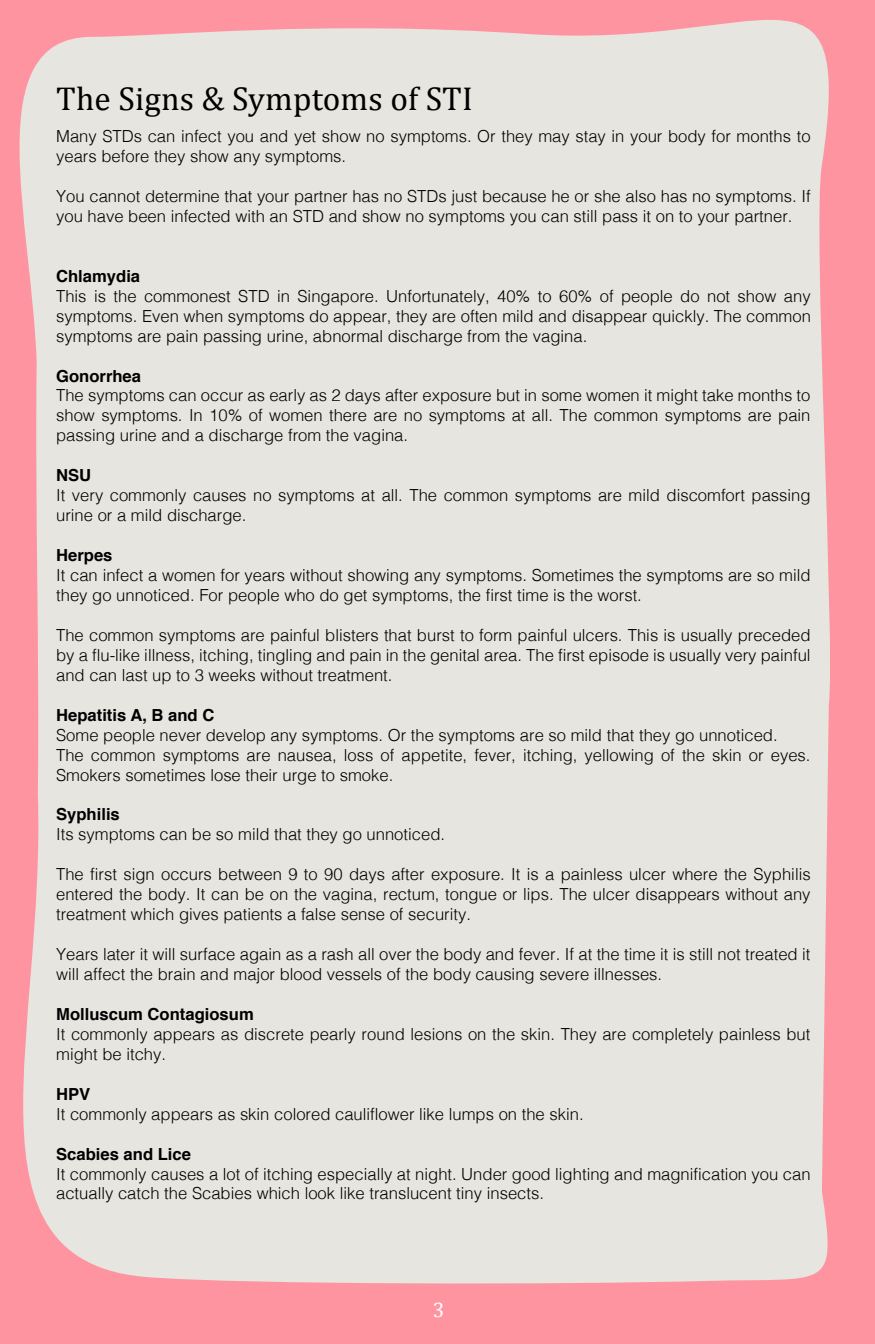
<style>
.page{position:relative;width:875px;height:1344px;background:#ff94a1}
.page>*{position:absolute;margin:0;border:0;box-sizing:border-box;transform-origin:0 0}
.t1{font:33.25px "Cambria";letter-spacing:.005em;color:#000}
.t2{font:21px "Cambria";color:#fff}
.t3{font:300 16.62px/19.9px "Helvetica";color:#000}
.t4{font:700 16.62px "Helvetica";color:#000}
</style>
<div class="page">
<div style="left:19px;top:20px;width:811px;height:1264px;background:#e6e5df"></div>
<h1 class="t1" style="left:56px;top:79px;width:418px">The Signs &amp; Symptoms of STI</h1>
<p class="t3" style="left:56px;top:125px;width:756px">Many STDs can infect you and yet show no symptoms. Or they may stay in your body for months to years before they show any symptoms.</p>
<p class="t3" style="left:56px;top:185px;width:756px">You cannot determine that your partner has no STDs just because he or she also has no symptoms. If you have been infected with an STD and show no symptoms you can still pass it on to your partner.</p>
<p class="t4" style="left:56px;top:263px;width:86px">Chlamydia</p>
<p class="t3" style="left:56px;top:285px;width:756px;text-align:justify">This is the commonest STD in Singapore. Unfortunately, 40% to 60% of people do not show any symptoms. Even when symptoms do appear, they are often mild and disappear quickly. The common symptoms are pain passing urine, abnormal discharge from the vagina.</p>
<p class="t4" style="left:56px;top:362px;width:86px">Gonorrhea</p>
<p class="t3" style="left:56px;top:384px;width:756px;text-align:justify">The symptoms can occur as early as 2 days after exposure but in some women it might take months to show symptoms. In 10% of women there are no symptoms at all. The common symptoms are pain passing urine and a discharge from the vagina.</p>
<p class="t4" style="left:56px;top:462px;width:37px">NSU</p>
<p class="t3" style="left:56px;top:484px;width:756px">It very commonly causes no symptoms at all. The common symptoms are mild discomfort passing urine or a mild discharge.</p>
<p class="t4" style="left:56px;top:542px;width:58px">Herpes</p>
<p class="t3" style="left:56px;top:564px;width:756px">It can infect a women for years without showing any symptoms. Sometimes the symptoms are so mild they go unnoticed. For people who do get symptoms, the first time is the worst.</p>
<p class="t3" style="left:56px;top:624px;width:756px;text-align:justify">The common symptoms are painful blisters that burst to form painful ulcers. This is usually preceded by a flu-like illness, itching, tingling and pain in the genital area. The first episode is usually very painful and can last up to 3 weeks without treatment.</p>
<p class="t4" style="left:56px;top:701px;width:160px">Hepatitis A, B and C</p>
<p class="t3" style="left:56px;top:724px;width:756px">Some people never develop any symptoms. Or the symptoms are so mild that they go unnoticed.<br>The common symptoms are nausea, loss of appetite, fever, itching, yellowing of the skin or eyes.<br>Smokers sometimes lose their urge to smoke.</p>
<p class="t4" style="left:56px;top:801px;width:65px">Syphilis</p>
<p class="t3" style="left:56px;top:823px;width:390px">Its symptoms can be so mild that they go unnoticed.</p>
<p class="t3" style="left:56px;top:863px;width:756px;text-align:justify">The first sign occurs between 9 to 90 days after exposure. It is a painless ulcer where the Syphilis entered the body. It can be on the vagina, rectum, tongue or lips. The ulcer disappears without any treatment which gives patients a false sense of security.</p>
<p class="t3" style="left:56px;top:943px;width:756px">Years later it will surface again as a rash all over the body and fever. If at the time it is still not treated it will affect the brain and major blood vessels of the body causing severe illnesses.</p>
<p class="t4" style="left:56px;top:1001px;width:199px">Molluscum Contagiosum</p>
<p class="t3" style="left:56px;top:1023px;width:756px">It commonly appears as discrete pearly round lesions on the skin. They are completely painless but might be itchy.</p>
<p class="t4" style="left:56px;top:1080px;width:36px">HPV</p>
<p class="t3" style="left:56px;top:1103px;width:529px">It commonly appears as skin colored cauliflower like lumps on the skin.</p>
<p class="t4" style="left:56px;top:1140px;width:136px">Scabies and Lice</p>
<p class="t3" style="left:56px;top:1162px;width:756px">It commonly causes a lot of itching especially at night. Under good lighting and magnification you can actually catch the Scabies which look like translucent tiny insects.</p>
<p class="t2" style="left:433px;top:1297px;width:13px">3</p>
</div>
